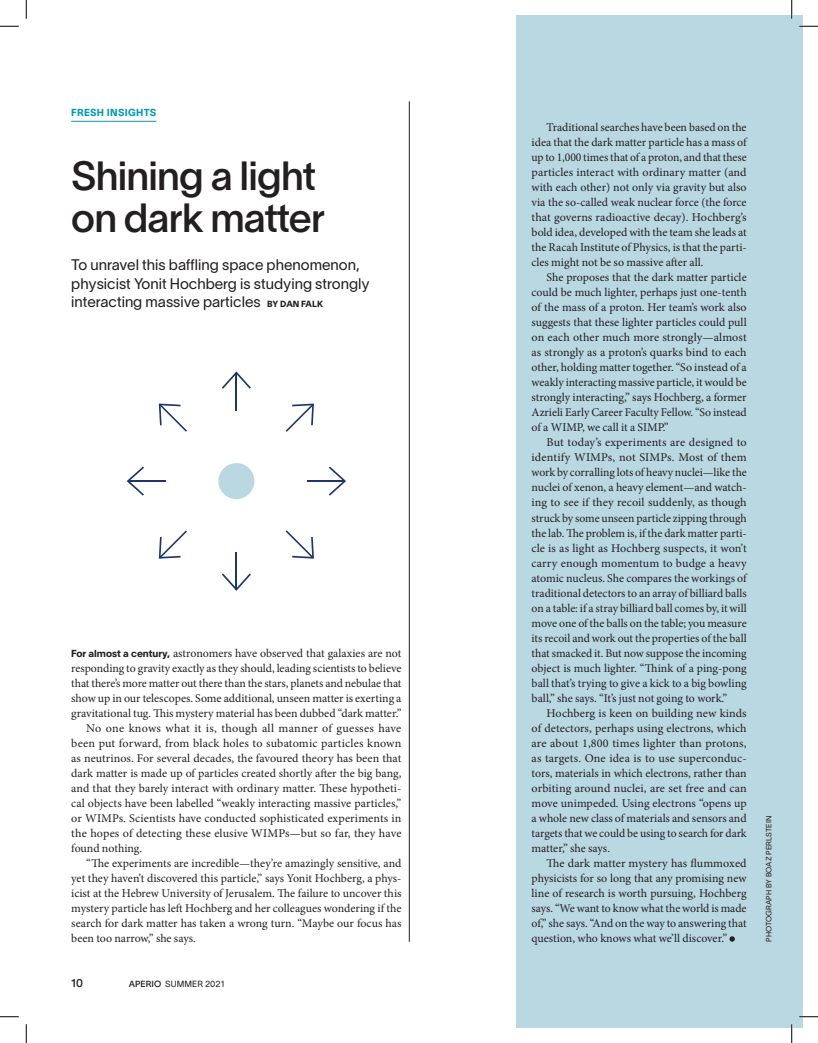
<style>
.page{position:relative;width:818px;height:1043px;background:#fff}
.page>*{position:absolute;margin:0;border:0;box-sizing:border-box;transform-origin:0 0}
.t1{font:40px/42.5px "Lausanne 500";letter-spacing:-.02em;color:#231f20}
.t2{font:15px/18.8px "Lausanne 300";color:#231f20}
.t3{font:11.88px/15px "Minion Pro";color:#231f20;text-align:justify}
.t4{font:11.88px "Minion Pro";letter-spacing:.02em;color:#231f20}
.t5{font:11.25px "Lausanne 500";color:#231f20}
.t6{font:10px "Lausanne 800";letter-spacing:.03em;color:#049baf}
.t7{font:8.75px "Lausanne 300";letter-spacing:.01em;color:#231f20}
.t8{font:7.5px "Lausanne 300";letter-spacing:.01em;color:#231f20}
.s1{font-family:"Lausanne 800";font-size:8.75px}
.s2{font-family:"Lausanne 800";font-size:10px}
.s3{font-family:"Lausanne 500"}
</style>
<div class="page">
<div style="left:516px;top:15px;width:286px;height:1013px;background:#b9d8e2"></div>
<hr style="left:409px;top:101px;width:1px;height:840px;background:#231f20">
<hr style="left:71px;top:121px;width:85px;height:1px;background:#049baf">
<svg style="left:729px;top:936px;width:5px;height:5px"></svg>
<svg style="left:222px;top:573px;width:29px;height:18px"></svg>
<hr style="left:235px;top:551px;width:2px;height:38px;background:#1d3669">
<svg style="left:222px;top:371px;width:29px;height:18px"></svg>
<hr style="left:235px;top:372px;width:2px;height:38px;background:#1d3669">
<svg style="left:127px;top:466px;width:17px;height:29px"></svg>
<hr style="left:128px;top:480px;width:38px;height:2px;background:#1d3669">
<svg style="left:328px;top:466px;width:18px;height:29px"></svg>
<hr style="left:307px;top:480px;width:38px;height:2px;background:#1d3669">
<svg style="left:286px;top:530px;width:28px;height:28px"></svg>
<svg style="left:159px;top:403px;width:28px;height:29px"></svg>
<svg style="left:159px;top:530px;width:28px;height:28px"></svg>
<svg style="left:286px;top:403px;width:28px;height:29px"></svg>
<div style="left:218px;top:463px;width:36px;height:36px;background:#b9d8e2;border-radius:50%"></div>
<svg style="left:0;top:25px;width:19px;height:2px"></svg>
<svg style="left:799px;top:25px;width:19px;height:2px"></svg>
<svg style="left:0;top:1016px;width:19px;height:1px"></svg>
<svg style="left:799px;top:1015px;width:19px;height:2px"></svg>
<svg style="left:25px;top:0;width:2px;height:19px"></svg>
<svg style="left:25px;top:1024px;width:2px;height:18px"></svg>
<svg style="left:791px;top:0;width:1px;height:19px"></svg>
<svg style="left:791px;top:1024px;width:1px;height:18px"></svg>
<p class="t6" style="left:71px;top:107px;width:87px">FRESH INSIGHTS</p>
<h1 class="t1" style="left:71px;top:153px;width:255px">Shining a light on dark matter</h1>
<p class="t2" style="left:71px;top:255px;width:300px">To unravel this baffling space phenomenon, physicist Yonit Hochberg is studying strongly interacting massive particles <span class="s1">BY DAN FALK</span></p>
<p class="t3" style="left:71px;top:645px;width:331px"><span class="s2">For almost a century,</span> astronomers have observed that galaxies are not</p>
<p class="t3" style="left:71px;top:660px;width:331px">responding to gravity exactly as they should, leading scientists to believe</p>
<p class="t3" style="left:71px;top:675px;width:331px">that there’s more matter out there than the stars, planets and nebulae that</p>
<p class="t3" style="left:71px;top:690px;width:331px">show up in our telescopes. Some additional, unseen matter is exerting a</p>
<p class="t3" style="left:71px;top:705px;width:332px">gravitational tug. This mystery material has been dubbed “dark matter.”</p>
<p class="t4" style="left:86px;top:720px;width:316px">No one knows what it is, though all manner of guesses have</p>
<p class="t3" style="left:71px;top:735px;width:331px">been put forward, from black holes to subatomic particles known</p>
<p class="t3" style="left:71px;top:750px;width:331px">as neutrinos. For several decades, the favoured theory has been that</p>
<p class="t3" style="left:71px;top:765px;width:332px">dark matter is made up of particles created shortly after the big bang,</p>
<p class="t3" style="left:71px;top:780px;width:332px">and that they barely interact with ordinary matter. These hypotheti-</p>
<p class="t3" style="left:71px;top:795px;width:331px">cal objects have been labelled “weakly interacting massive particles,”</p>
<p class="t3" style="left:71px;top:810px;width:332px">or WIMPs. Scientists have conducted sophisticated experiments in</p>
<p class="t3" style="left:71px;top:825px;width:332px">the hopes of detecting these elusive WIMPs—but so far, they have</p>
<p class="t3" style="left:71px;top:840px;width:72px">found nothing.</p>
<p class="t3" style="left:86px;top:855px;width:316px">“The experiments are incredible—they’re amazingly sensitive, and</p>
<p class="t3" style="left:71px;top:870px;width:332px">yet they haven’t discovered this particle,” says Yonit Hochberg, a phys-</p>
<p class="t3" style="left:71px;top:885px;width:332px">icist at the Hebrew University of Jerusalem. The failure to uncover this</p>
<p class="t3" style="left:71px;top:900px;width:332px">mystery particle has left Hochberg and her colleagues wondering if the</p>
<p class="t3" style="left:71px;top:915px;width:331px">search for dark matter has taken a wrong turn. “Maybe our focus has</p>
<p class="t3" style="left:71px;top:930px;width:126px">been too narrow,” she says.</p>
<p class="t5" style="left:71px;top:975px;width:13px">10</p>
<p class="t7" style="left:129px;top:978px;width:97px"><span class="s3">APERIO</span> SUMMER 2021</p>
<p class="t3" style="left:531px;top:120px;width:217px;text-indent:15px">Traditional searches have been based on the idea that the dark matter particle has a mass of up to 1,000 times that of a proton, and that these particles interact with ordinary matter (and with each other) not only via gravity but also via the so-called weak nuclear force (the force that governs radioactive decay). Hochberg’s bold idea, developed with the team she leads at the Racah Institute of Physics, is that the parti&shy;cles might not be so massive after all.</p>
<p class="t3" style="left:531px;top:270px;width:217px;text-indent:15px">She proposes that the dark matter particle could be much lighter, perhaps just one-tenth of the mass of a proton. Her team’s work also suggests that these lighter particles could pull on each other much more strongly—almost as strongly as a proton’s quarks bind to each other, holding matter together. “So instead of a weakly interacting massive particle, it would be strongly interacting,” says Hochberg, a former Azrieli Early Career Faculty Fellow. “So instead of a WIMP, we call it a SIMP.”</p>
<p class="t3" style="left:531px;top:435px;width:217px;text-indent:15px">But today’s experiments are designed to identify WIMPs, not SIMPs. Most of them work by corralling lots of heavy nuclei—like the nuclei of xenon, a heavy element—and watch&shy;ing to see if they recoil suddenly, as though struck by some unseen particle zipping through the lab. The problem is, if the dark matter parti&shy;cle is as light as Hochberg suspects, it won’t carry enough momentum to budge a heavy atomic nucleus. She compares the workings of traditional detectors to an array of billiard balls on a table: if a stray billiard ball comes by, it will move one of the balls on the table; you measure its recoil and work out the properties of the ball that smacked it. But now suppose the incoming object is much lighter. “Think of a ping-pong ball that’s trying to give a kick to a big bowling ball,” she says. “It’s just not going to work.”</p>
<p class="t3" style="left:531px;top:705px;width:217px;text-indent:15px">Hochberg is keen on building new kinds of detectors, perhaps using electrons, which are about 1,800 times lighter than protons, as targets. One idea is to use superconduc&shy;tors, materials in which electrons, rather than orbiting around nuclei, are set free and can move unimpeded. Using electrons “opens up a whole new class of materials and sensors and targets that we could be using to search for dark matter,” she says.</p>
<p class="t3" style="left:531px;top:855px;width:217px;text-indent:15px">The dark matter mystery has flummoxed physicists for so long that any promising new line of research is worth pursuing, Hochberg says. “We want to know what the world is made of,” she says. “And on the way to answering that question, who knows what we’ll discover.”</p>
<p class="t8" style="left:764px;top:941px;width:127px;rotate:-90deg">PHOTOGRAPH BY BOAZ PERLSTEIN</p>
</div>
